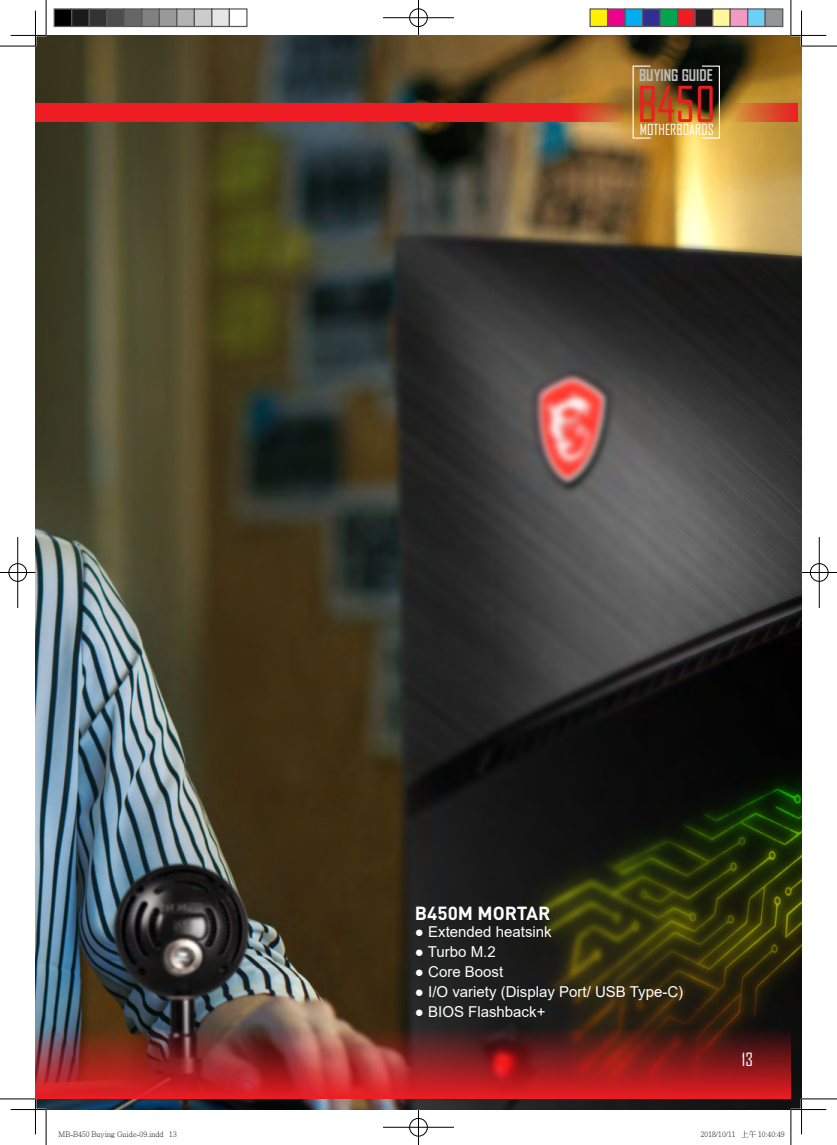
<style>
.page{position:relative;width:837px;height:1145px;background:#fff}
.page>*{position:absolute;margin:0;border:0;box-sizing:border-box;transform-origin:0 0}
.t1{font:47.25px "Agency FB";color:#ee1d23}
.t2{font:700 18.75px "DIN Pro";color:#fff}
.t3{font:17.5px "Agency FB";color:#fff}
.t4{font:700 15.5px "Agency FB";color:#bcbdc0}
.t5{font:15px "Arial";color:#fff}
.t6{font:14.62px "Agency FB";color:#fff}
.t7{font:300 7.5px "Adobe Ming Std";color:#000}
</style>
<div class="page">
<img style="left:35px;top:35px;width:766px;height:1074px">
<img style="left:35px;top:1027px;width:755px;height:71px">
<div style="left:35px;top:103px;width:11px;height:18px;background:#ee1d23"></div>
<svg style="left:728px;top:103px;width:69px;height:18px"></svg>
<div style="left:46px;top:103px;width:577px;height:18px;background:#ee1d23"></div>
<hr style="left:11px;top:1108px;width:35px;height:2px;background:#fff">
<hr style="left:790px;top:1108px;width:36px;height:2px;background:#fff">
<hr style="left:800px;top:11px;width:2px;height:35px;background:#fff">
<hr style="left:800px;top:1098px;width:2px;height:36px;background:#fff">
<hr style="left:0;top:46px;width:35px;height:1px;background:#000">
<hr style="left:801px;top:46px;width:35px;height:1px;background:#000">
<hr style="left:0;top:1098px;width:35px;height:1px;background:#000">
<hr style="left:801px;top:1098px;width:35px;height:1px;background:#000">
<hr style="left:46px;top:0;width:1px;height:35px;background:#000">
<hr style="left:46px;top:1109px;width:1px;height:35px;background:#000">
<hr style="left:790px;top:0;width:1px;height:35px;background:#000">
<hr style="left:790px;top:1109px;width:1px;height:35px;background:#000">
<hr style="left:11px;top:35px;width:35px;height:1px;background:#000">
<hr style="left:790px;top:35px;width:36px;height:1px;background:#000">
<hr style="left:11px;top:1109px;width:35px;height:1px;background:#000">
<hr style="left:790px;top:1109px;width:36px;height:1px;background:#000">
<hr style="left:35px;top:11px;width:1px;height:35px;background:#000">
<hr style="left:35px;top:1098px;width:1px;height:36px;background:#000">
<hr style="left:801px;top:11px;width:1px;height:35px;background:#000">
<hr style="left:801px;top:1098px;width:1px;height:36px;background:#000">
<div style="left:408px;top:8px;width:20px;height:19px;border:2px solid #fff;border-radius:50%"></div>
<hr style="left:383px;top:17px;width:71px;height:2px;background:#fff">
<hr style="left:417px;top:0;width:2px;height:35px;background:#fff">
<div style="left:409px;top:9px;width:18px;height:18px;border:1px solid #000;border-radius:50%"></div>
<hr style="left:383px;top:18px;width:71px;height:1px;background:#000">
<hr style="left:418px;top:0;width:1px;height:35px;background:#000">
<div style="left:408px;top:1117px;width:20px;height:20px;border:2px solid #fff;border-radius:50%"></div>
<hr style="left:383px;top:1126px;width:71px;height:2px;background:#fff">
<hr style="left:417px;top:1109px;width:2px;height:35px;background:#fff">
<div style="left:409px;top:1118px;width:18px;height:18px;border:1px solid #000;border-radius:50%"></div>
<hr style="left:383px;top:1127px;width:71px;height:1px;background:#000">
<hr style="left:418px;top:1109px;width:1px;height:35px;background:#000">
<div style="left:8px;top:562px;width:19px;height:20px;border:2px solid #fff;border-radius:50%"></div>
<hr style="left:0;top:571px;width:35px;height:2px;background:#fff">
<hr style="left:17px;top:537px;width:2px;height:71px;background:#fff">
<div style="left:9px;top:563px;width:18px;height:18px;border:1px solid #000;border-radius:50%"></div>
<hr style="left:0;top:572px;width:35px;height:1px;background:#000">
<hr style="left:18px;top:537px;width:1px;height:71px;background:#000">
<div style="left:809px;top:562px;width:19px;height:20px;border:2px solid #fff;border-radius:50%"></div>
<hr style="left:801px;top:571px;width:35px;height:2px;background:#fff">
<div style="left:809px;top:563px;width:19px;height:18px;border:1px solid #000;border-radius:50%"></div>
<hr style="left:801px;top:572px;width:35px;height:1px;background:#000">
<hr style="left:818px;top:537px;width:1px;height:71px;background:#000">
<div style="left:54px;top:9px;width:18px;height:17px;background:#000"></div>
<div style="left:54px;top:8px;width:18px;height:19px;border:1px solid #595959"></div>
<div style="left:72px;top:9px;width:17px;height:17px;background:#1a1a1a"></div>
<div style="left:71px;top:8px;width:19px;height:19px;border:1px solid #595959"></div>
<div style="left:89px;top:9px;width:18px;height:17px;background:#333"></div>
<div style="left:89px;top:8px;width:18px;height:19px;border:1px solid #595959"></div>
<div style="left:107px;top:9px;width:17px;height:17px;background:#4d4d4d"></div>
<div style="left:106px;top:8px;width:19px;height:19px;border:1px solid #595959"></div>
<div style="left:124px;top:9px;width:18px;height:17px;background:#666"></div>
<div style="left:124px;top:8px;width:18px;height:19px;border:1px solid #595959"></div>
<div style="left:142px;top:9px;width:17px;height:17px;background:#808080"></div>
<div style="left:141px;top:8px;width:19px;height:19px;border:1px solid #595959"></div>
<div style="left:159px;top:9px;width:18px;height:17px;background:#999"></div>
<div style="left:159px;top:8px;width:18px;height:19px;border:1px solid #595959"></div>
<div style="left:177px;top:9px;width:17px;height:17px;background:#b3b3b3"></div>
<div style="left:176px;top:8px;width:19px;height:19px;border:1px solid #595959"></div>
<div style="left:194px;top:9px;width:18px;height:17px;background:#ccc"></div>
<div style="left:194px;top:8px;width:18px;height:19px;border:1px solid #595959"></div>
<div style="left:212px;top:9px;width:17px;height:17px;background:#e6e6e6"></div>
<div style="left:211px;top:8px;width:19px;height:19px;border:1px solid #595959"></div>
<div style="left:229px;top:8px;width:18px;height:19px;border:1px solid #595959"></div>
<div style="left:590px;top:9px;width:17px;height:17px;background:#fff101"></div>
<div style="left:589px;top:8px;width:19px;height:19px;border:1px solid #595959"></div>
<div style="left:607px;top:9px;width:18px;height:17px;background:#ed028c"></div>
<div style="left:606px;top:8px;width:19px;height:19px;border:1px solid #595959"></div>
<div style="left:625px;top:9px;width:17px;height:17px;background:#00aeef"></div>
<div style="left:624px;top:8px;width:19px;height:19px;border:1px solid #595959"></div>
<div style="left:642px;top:9px;width:18px;height:17px;background:#2e3092"></div>
<div style="left:641px;top:8px;width:19px;height:19px;border:1px solid #595959"></div>
<div style="left:660px;top:9px;width:17px;height:17px;background:#00a54f"></div>
<div style="left:659px;top:8px;width:19px;height:19px;border:1px solid #595959"></div>
<div style="left:677px;top:9px;width:18px;height:17px;background:#ee1d23"></div>
<div style="left:676px;top:8px;width:19px;height:19px;border:1px solid #595959"></div>
<div style="left:695px;top:9px;width:17px;height:17px;background:#231f20"></div>
<div style="left:694px;top:8px;width:19px;height:19px;border:1px solid #595959"></div>
<div style="left:712px;top:9px;width:18px;height:17px;background:#fff79a"></div>
<div style="left:711px;top:8px;width:19px;height:19px;border:1px solid #595959"></div>
<div style="left:730px;top:9px;width:17px;height:17px;background:#f499c2"></div>
<div style="left:729px;top:8px;width:19px;height:19px;border:1px solid #595959"></div>
<div style="left:747px;top:9px;width:18px;height:17px;background:#6bcff6"></div>
<div style="left:746px;top:8px;width:19px;height:19px;border:1px solid #595959"></div>
<div style="left:765px;top:9px;width:17px;height:17px;background:#939598"></div>
<div style="left:764px;top:8px;width:19px;height:19px;border:1px solid #595959"></div>
<p class="t4" style="left:639px;top:66px;width:75px">BUYING GUIDE</p>
<p class="t1" style="left:637px;top:75px;width:80px">B450</p>
<p class="t6" style="left:639px;top:121px;width:76px">MOTHERBOARDS</p>
<p class="t2" style="left:415px;top:897px;width:137px">B450M MORTAR</p>
<p class="t5" style="left:415px;top:921px;width:138px">● Extended heatsink</p>
<p class="t5" style="left:415px;top:941px;width:82px">● Turbo M.2</p>
<p class="t5" style="left:415px;top:961px;width:90px">● Core Boost</p>
<p class="t5" style="left:415px;top:981px;width:270px">● I/O variety (Display Port/ USB Type-C)</p>
<p class="t5" style="left:415px;top:1001px;width:132px">● BIOS Flashback+</p>
<p class="t3" style="left:741px;top:1048px;width:12px">13</p>
<p class="t7" style="left:59px;top:1130px;width:120px">MB-B450 Buying Guide-09.indd 13</p>
<p class="t7" style="left:700px;top:1130px;width:85px">2018/10/11 上午 10:40:49</p>
</div>
